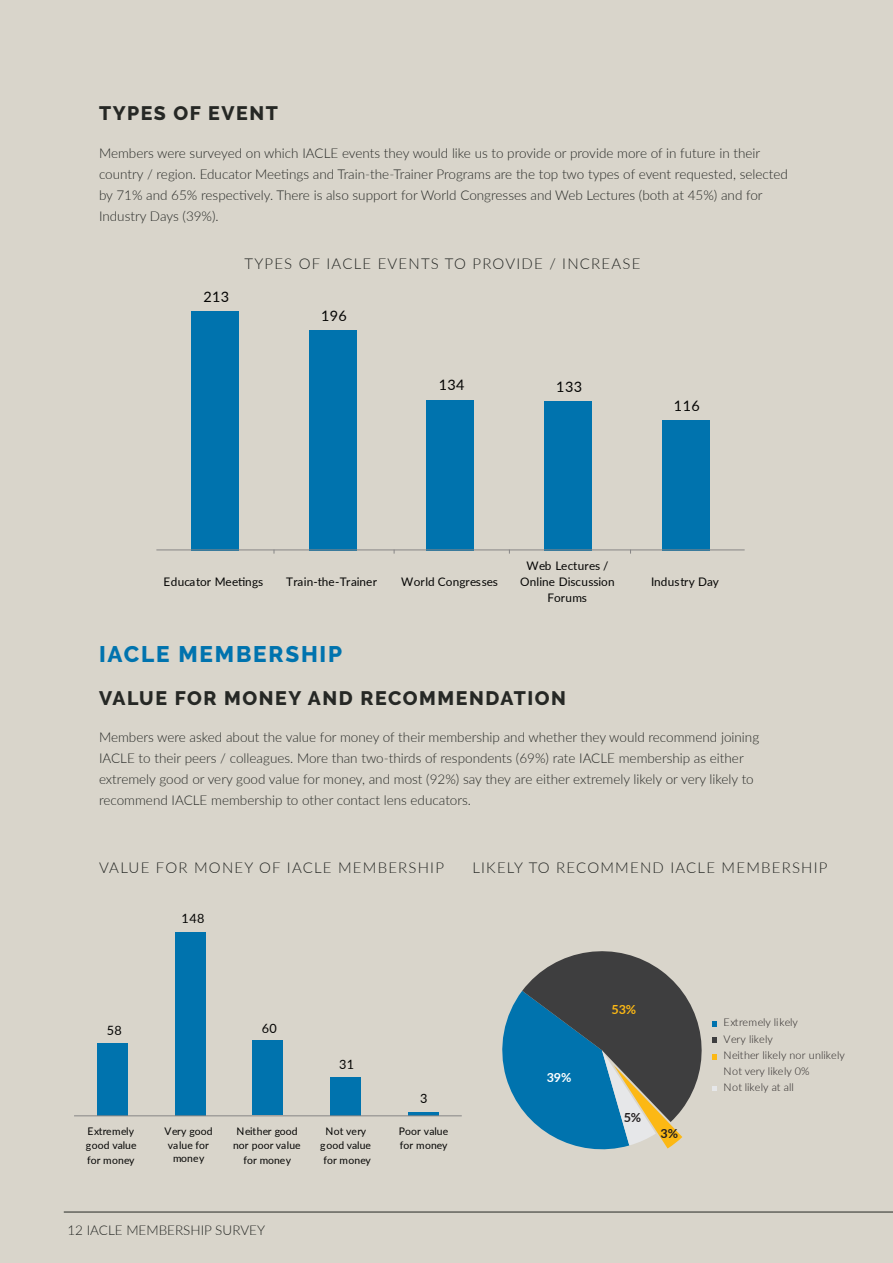
<style>
.page{position:relative;width:893px;height:1263px;background:#d9d5cb}
.page>*{position:absolute;margin:0;border:0;box-sizing:border-box;transform-origin:0 0}
.Subhead_-_Align_Cent{font:800 22.5px "Raleway";letter-spacing:.08em;color:#0073ae}
.Subhead_-_Align_Cent-2{font:800 19.5px "Raleway";letter-spacing:.08em;color:#262825}
.Subhead_-_Align_Cent-3{font:300 15px "Lato";letter-spacing:.08em;color:#262825}
.t1{font:14.4px "Lato";letter-spacing:.03em;color:#050504}
.Body_Text_-_Align_Le{font:300 13.5px/21px "Lato";color:#262825}
.t2{font:12.75px "Lato";letter-spacing:.03em;color:#050504}
.t3{font:700 12.45px "Lato";color:#231f20}
.t4{font:700 12.45px "Lato";color:#fff}
.t5{font:700 12.45px "Lato";color:#fcb814}
.t6{font:11.85px/16.4px "Lato";letter-spacing:.01em;color:#050504;text-align:center}
.t7{font:300 10.8px/16.5px "Lato";color:#231f20}
.t8{font:10.5px/14.5px "Lato";letter-spacing:.01em;color:#050504;text-align:center}
</style>
<div class="page">
<div style="left:191px;top:311px;width:47px;height:239px;background:#0073ae"></div>
<div style="left:309px;top:330px;width:47px;height:220px;background:#0073ae"></div>
<div style="left:426px;top:400px;width:48px;height:150px;background:#0073ae"></div>
<div style="left:545px;top:401px;width:47px;height:149px;background:#0073ae"></div>
<div style="left:662px;top:420px;width:47px;height:130px;background:#0073ae"></div>
<hr style="left:156px;top:549px;width:589px;height:1px;background:#878686">
<hr style="left:64px;top:1212px;width:829px;height:1px;background:#262825">
<div style="left:97px;top:1043px;width:31px;height:72px;background:#0073ae"></div>
<div style="left:175px;top:932px;width:31px;height:183px;background:#0073ae"></div>
<div style="left:252px;top:1040px;width:31px;height:75px;background:#0073ae"></div>
<div style="left:330px;top:1077px;width:31px;height:38px;background:#0073ae"></div>
<hr style="left:408px;top:1112px;width:30px;height:3px;background:#0073ae">
<hr style="left:74px;top:1115px;width:388px;height:1px;background:#878686">
<svg style="left:502px;top:951px;width:215px;height:199px"></svg>
<p class="Subhead_-_Align_Cent-2" style="left:99px;top:102px;width:180px">TYPES OF EVENT</p>
<p class="Body_Text_-_Align_Le" style="left:99px;top:142px;width:690px">Members were surveyed on which IACLE events they would like us to provide or provide more of in future in their country / region. Educator Meetings and Train-the-Trainer Programs are the top two types of event requested, selected by 71% and 65% respectively. There is also support for World Congresses and Web Lectures (both at 45%) and for Industry Days (39%).</p>
<p class="t1" style="left:203px;top:286px;width:27px">213</p>
<p class="Subhead_-_Align_Cent-3" style="left:244px;top:253px;width:397px">TYPES OF IACLE EVENTS TO PROVIDE / INCREASE</p>
<p class="t1" style="left:321px;top:305px;width:27px">196</p>
<p class="t1" style="left:439px;top:375px;width:27px">134</p>
<p class="t1" style="left:556px;top:376px;width:27px">133</p>
<p class="t1" style="left:674px;top:395px;width:27px">116</p>
<p class="t6" style="left:164px;top:573px;width:101px">Educator Meetings</p>
<p class="t6" style="left:286px;top:573px;width:93px">Train-the-Trainer</p>
<p class="t6" style="left:401px;top:573px;width:98px">World Congresses</p>
<p class="Subhead_-_Align_Cent" style="left:99px;top:641px;width:245px">IACLE MEMBERSHIP</p>
<p class="t6" style="left:520px;top:557px;width:96px">Web Lectures /<br>Online Discussion<br>Forums</p>
<p class="Subhead_-_Align_Cent-2" style="left:99px;top:687px;width:469px">VALUE FOR MONEY AND RECOMMENDATION</p>
<p class="t6" style="left:651px;top:573px;width:69px">Industry Day</p>
<p class="Body_Text_-_Align_Le" style="left:99px;top:726px;width:662px">Members were asked about the value for money of their membership and whether they would recommend joining IACLE to their peers / colleagues. More than two-thirds of respondents (69%) rate IACLE membership as either extremely good or very good value for money, and most (92%) say they are either extremely likely or very likely to recommend IACLE membership to other contact lens educators.</p>
<p class="Subhead_-_Align_Cent-3" style="left:99px;top:857px;width:347px">VALUE FOR MONEY OF IACLE MEMBERSHIP</p>
<p class="Subhead_-_Align_Cent-3" style="left:472px;top:857px;width:357px">LIKELY TO RECOMMEND IACLE MEMBERSHIP</p>
<p class="t2" style="left:182px;top:910px;width:24px">148</p>
<p class="t2" style="left:107px;top:1021px;width:17px">58</p>
<p class="t8" style="left:86px;top:1123px;width:52px;text-align:left">Extremely good value for money</p>
<p class="t8" style="left:165px;top:1123px;width:49px">Very good value for</p>
<p class="t8" style="left:173px;top:1150px;width:33px">money</p>
<p class="t2" style="left:262px;top:1019px;width:17px">60</p>
<p class="t2" style="left:339px;top:1055px;width:17px">31</p>
<p class="t2" style="left:420px;top:1090px;width:9px">3</p>
<p class="t8" style="left:233px;top:1123px;width:69px">Neither good nor poor value for money</p>
<p class="t8" style="left:320px;top:1123px;width:52px">Not very good value for money</p>
<p class="t8" style="left:399px;top:1123px;width:51px;text-align:left">Poor value for money</p>
<p class="Body_Text_-_Align_Le" style="left:67px;top:1219px;width:199px">12 IACLE MEMBERSHIP SURVEY</p>
<p class="t4" style="left:547px;top:1068px;width:26px">39%</p>
<p class="t5" style="left:611px;top:1000px;width:26px">53%</p>
<p class="t3" style="left:624px;top:1108px;width:19px">5%</p>
<p class="t3" style="left:661px;top:1124px;width:19px">3%</p>
<p class="t7" style="left:724px;top:1014px;width:123px">Extremely likely<br>Very likely<br>Neither likely nor unlikely</p>
<p class="t7" style="left:724px;top:1079px;width:72px">Not likely at all</p>
<p class="t7" style="left:724px;top:1063px;width:87px">Not very likely 0%</p>
</div>
